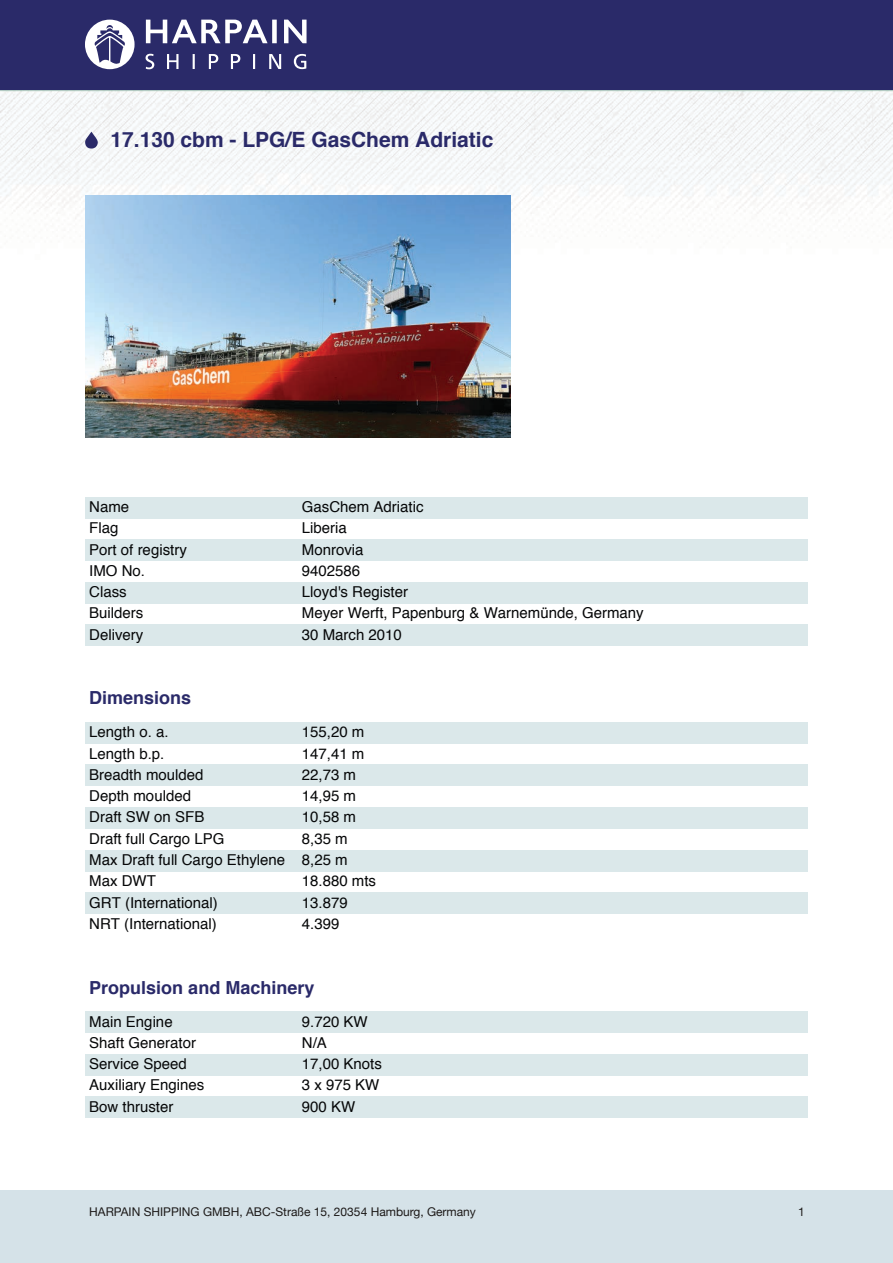
<style>
.page{position:relative;width:893px;height:1263px;background:#fff}
.page>*{position:absolute;margin:0;border:0;box-sizing:border-box;transform-origin:0 0}
.t1{font:700 21px "Helvetica";color:#2a2a69}
.t2{font:700 18px "Helvetica";color:#2a2a69}
.t3{font:15px/21.3px "Helvetica";color:#060708;text-align:justify}
.t4{font:12px "Helvetica Neue";color:#1c1918}
</style>
<div class="page">
<img style="left:0;top:90px;width:893px;height:297px">
<img style="left:85px;top:196px;width:425px;height:241px">
<div style="left:85px;top:497px;width:213px;height:21px;background:#dbe8ea"></div>
<div style="left:298px;top:497px;width:510px;height:21px;background:#dbe8ea"></div>
<div style="left:85px;top:539px;width:213px;height:22px;background:#dbe8ea"></div>
<div style="left:298px;top:539px;width:510px;height:22px;background:#dbe8ea"></div>
<div style="left:85px;top:582px;width:213px;height:21px;background:#dbe8ea"></div>
<div style="left:298px;top:582px;width:510px;height:21px;background:#dbe8ea"></div>
<div style="left:85px;top:624px;width:213px;height:22px;background:#dbe8ea"></div>
<div style="left:298px;top:624px;width:510px;height:22px;background:#dbe8ea"></div>
<div style="left:85px;top:722px;width:213px;height:21px;background:#dbe8ea"></div>
<div style="left:298px;top:722px;width:510px;height:21px;background:#dbe8ea"></div>
<div style="left:85px;top:765px;width:213px;height:21px;background:#dbe8ea"></div>
<div style="left:298px;top:765px;width:510px;height:21px;background:#dbe8ea"></div>
<div style="left:85px;top:807px;width:213px;height:22px;background:#dbe8ea"></div>
<div style="left:298px;top:807px;width:510px;height:22px;background:#dbe8ea"></div>
<div style="left:85px;top:850px;width:213px;height:21px;background:#dbe8ea"></div>
<div style="left:298px;top:850px;width:510px;height:21px;background:#dbe8ea"></div>
<div style="left:85px;top:892px;width:213px;height:22px;background:#dbe8ea"></div>
<div style="left:298px;top:892px;width:510px;height:22px;background:#dbe8ea"></div>
<div style="left:85px;top:1011px;width:213px;height:22px;background:#dbe8ea"></div>
<div style="left:298px;top:1011px;width:510px;height:22px;background:#dbe8ea"></div>
<div style="left:85px;top:1054px;width:213px;height:21px;background:#dbe8ea"></div>
<div style="left:298px;top:1054px;width:510px;height:21px;background:#dbe8ea"></div>
<div style="left:85px;top:1096px;width:213px;height:22px;background:#dbe8ea"></div>
<div style="left:298px;top:1096px;width:510px;height:22px;background:#dbe8ea"></div>
<div style="left:0;top:0;width:893px;height:90px;background:#2a2a69"></div>
<svg style="left:85px;top:132px;width:13px;height:17px"></svg>
<svg style="left:146px;top:20px;width:161px;height:23px"></svg>
<div style="left:85px;top:20px;width:50px;height:49px;background:#fff;border-radius:50%"></div>
<svg style="left:94px;top:25px;width:31px;height:39px"></svg>
<svg style="left:146px;top:54px;width:160px;height:15px"></svg>
<div style="left:0;top:1191px;width:893px;height:72px;background:#d5e2e8"></div>
<h1 class="t1" style="left:111px;top:122px;width:384px">17.130 cbm - LPG/E GasChem Adriatic</h1>
<p class="t3" style="left:89px;top:497px;width:42px">Name</p>
<p class="t3" style="left:302px;top:497px;width:123px">GasChem Adriatic</p>
<p class="t3" style="left:89px;top:518px;width:31px">Flag</p>
<p class="t3" style="left:302px;top:518px;width:47px">Liberia</p>
<p class="t3" style="left:89px;top:539px;width:99px">Port of registry</p>
<p class="t3" style="left:302px;top:539px;width:63px">Monrovia</p>
<p class="t3" style="left:89px;top:560px;width:57px">IMO No.</p>
<p class="t3" style="left:302px;top:560px;width:60px">9402586</p>
<p class="t3" style="left:89px;top:582px;width:39px">Class</p>
<p class="t3" style="left:302px;top:582px;width:108px">Lloyd's Register</p>
<p class="t3" style="left:89px;top:603px;width:56px">Builders</p>
<p class="t3" style="left:302px;top:603px;width:343px">Meyer Werft, Papenburg &amp; Warnemünde, Germany</p>
<p class="t3" style="left:89px;top:624px;width:56px">Delivery</p>
<p class="t3" style="left:302px;top:624px;width:102px">30 March 2010</p>
<p class="t2" style="left:89px;top:683px;width:104px">Dimensions</p>
<p class="t3" style="left:89px;top:722px;width:81px">Length o. a.</p>
<p class="t3" style="left:302px;top:722px;width:64px">155,20 m</p>
<p class="t3" style="left:89px;top:743px;width:77px">Length b.p.</p>
<p class="t3" style="left:302px;top:743px;width:64px">147,41 m</p>
<p class="t3" style="left:89px;top:764px;width:116px">Breadth moulded</p>
<p class="t3" style="left:302px;top:764px;width:56px">22,73 m</p>
<p class="t3" style="left:89px;top:786px;width:103px">Depth moulded</p>
<p class="t3" style="left:302px;top:786px;width:56px">14,95 m</p>
<p class="t3" style="left:89px;top:807px;width:117px">Draft SW on SFB</p>
<p class="t3" style="left:302px;top:807px;width:56px">10,58 m</p>
<p class="t3" style="left:89px;top:828px;width:137px">Draft full Cargo LPG</p>
<p class="t3" style="left:89px;top:828px;width:260px;text-indent:213px">8,35 m Max Draft full Cargo Ethylene 8,25 m Max DWT</p>
<p class="t3" style="left:302px;top:871px;width:76px">18.880 mts</p>
<p class="t3" style="left:89px;top:892px;width:130px">GRT (International)</p>
<p class="t3" style="left:302px;top:892px;width:47px">13.879</p>
<p class="t3" style="left:89px;top:913px;width:129px">NRT (International)</p>
<p class="t3" style="left:302px;top:913px;width:39px">4.399</p>
<p class="t2" style="left:89px;top:973px;width:227px">Propulsion and Machinery</p>
<p class="t3" style="left:89px;top:1011px;width:85px">Main Engine</p>
<p class="t3" style="left:302px;top:1011px;width:67px">9.720 KW</p>
<p class="t3" style="left:89px;top:1032px;width:108px">Shaft Generator</p>
<p class="t3" style="left:302px;top:1032px;width:27px">N/A</p>
<p class="t3" style="left:89px;top:1054px;width:99px">Service Speed</p>
<p class="t3" style="left:302px;top:1054px;width:82px">17,00 Knots</p>
<p class="t3" style="left:89px;top:1075px;width:117px">Auxiliary Engines</p>
<p class="t3" style="left:302px;top:1075px;width:79px">3 x 975 KW</p>
<p class="t3" style="left:89px;top:1096px;width:86px">Bow thruster</p>
<p class="t3" style="left:302px;top:1096px;width:55px">900 KW</p>
<p class="t4" style="left:89px;top:1203px;width:388px">HARPAIN SHIPPING GMBH, ABC-Straße 15, 20354 Hamburg, Germany</p>
<p class="t4" style="left:798px;top:1203px;width:8px">1</p>
</div>
